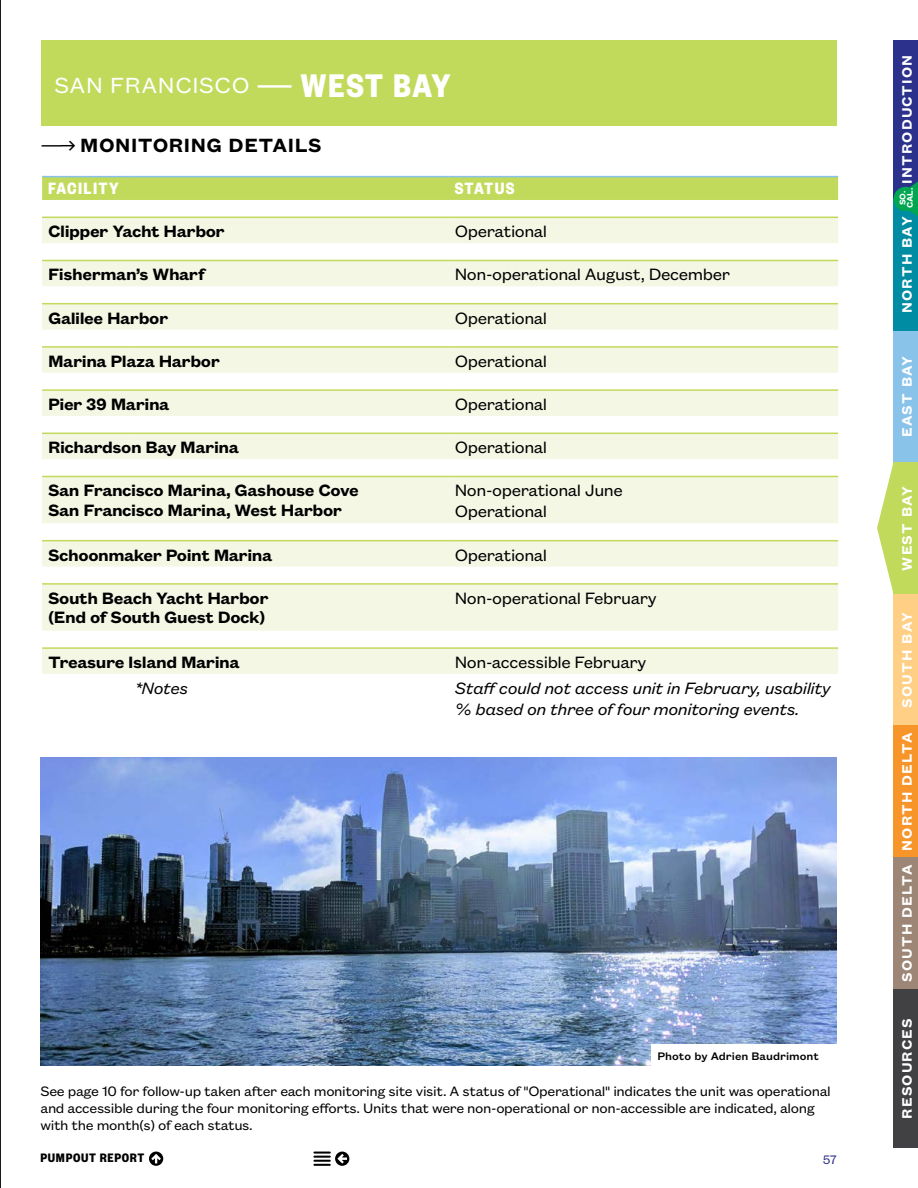
<style>
.page{position:relative;width:918px;height:1188px;background:#fff}
.page>*{position:absolute;margin:0;border:0;box-sizing:border-box;transform-origin:0 0}
.t1{font:24px "Founders Grotesk Text";letter-spacing:.025em;color:#fff}
.t2{font:600 21px "Founders Grotesk Text";letter-spacing:.025em;color:#000}
.t3{font:600 18px/19.5px "Founders Grotesk Text";letter-spacing:-.025em;color:#000}
.t4{font:18px/21px "Founders Grotesk Text";letter-spacing:-.025em;color:#000}
.t5{font:italic 18px/21px "Founders Grotesk Text";letter-spacing:-.025em;color:#000}
.t6{font:700 18px "Founders Grotesk Cond";letter-spacing:.075em;color:#fff}
.t7{font:15px/17.2px "Founders Grotesk Text";letter-spacing:-.025em;color:#000}
.t8{font:600 15px "Founders Grotesk Text";letter-spacing:.075em;color:#fff}
.t9{font:700 13.5px "Founders Grotesk Cond";letter-spacing:.05em;color:#000}
.t10{font:13.5px "Founders Grotesk Text";color:#2c318c}
.t11{font:500 12px "Founders Grotesk Text";color:#000}
.t12{font:600 9px/7.5px "Founders Grotesk Text";color:#fff;text-align:center}
.s1{font-family:"Fedra Serif A Std";font-size:36px}
.s2{font-family:"Founders Grotesk Cond";font-weight:700;font-size:36px}
.s3{font-family:"Fedra Serif A Std";font-weight:400}
</style>
<div class="page">
<div style="left:894px;top:40px;width:24px;height:159px;background:#2c318c"></div>
<div style="left:894px;top:330px;width:24px;height:132px;background:#8ac3ea"></div>
<div style="left:894px;top:199px;width:24px;height:131px;background:#008ca3"></div>
<div style="left:894px;top:462px;width:24px;height:132px;background:#c2da5b"></div>
<div style="left:894px;top:594px;width:24px;height:132px;background:#ffcf85"></div>
<div style="left:894px;top:726px;width:24px;height:132px;background:#f7942a"></div>
<div style="left:894px;top:858px;width:24px;height:131px;background:#9d8675"></div>
<svg style="left:313px;top:1152px;width:36px;height:14px"></svg>
<svg style="left:894px;top:181px;width:24px;height:36px"></svg>
<svg style="left:149px;top:1152px;width:14px;height:14px"></svg>
<div style="left:894px;top:989px;width:24px;height:159px;background:#414042"></div>
<div style="left:42px;top:177px;width:796px;height:23px;background:#c2da5b"></div>
<svg style="left:42px;top:218px;width:796px;height:456px;fill:#f3f7e4"></svg>
<hr style="left:42px;top:217px;width:87px;height:1px;background:#c2da5b">
<hr style="left:129px;top:217px;width:320px;height:1px;background:#c2da5b">
<hr style="left:449px;top:217px;width:389px;height:1px;background:#c2da5b">
<hr style="left:42px;top:346px;width:87px;height:2px;background:#c2da5b">
<hr style="left:129px;top:346px;width:320px;height:2px;background:#c2da5b">
<hr style="left:449px;top:346px;width:389px;height:2px;background:#c2da5b">
<hr style="left:42px;top:260px;width:87px;height:1px;background:#c2da5b">
<hr style="left:129px;top:260px;width:320px;height:1px;background:#c2da5b">
<hr style="left:449px;top:260px;width:389px;height:1px;background:#c2da5b">
<hr style="left:42px;top:303px;width:87px;height:1px;background:#c2da5b">
<hr style="left:129px;top:303px;width:320px;height:1px;background:#c2da5b">
<hr style="left:42px;top:389px;width:87px;height:2px;background:#c2da5b">
<hr style="left:129px;top:389px;width:320px;height:2px;background:#c2da5b">
<hr style="left:449px;top:303px;width:389px;height:1px;background:#c2da5b">
<hr style="left:449px;top:389px;width:389px;height:2px;background:#c2da5b">
<hr style="left:42px;top:433px;width:87px;height:1px;background:#c2da5b">
<hr style="left:129px;top:433px;width:320px;height:1px;background:#c2da5b">
<hr style="left:42px;top:476px;width:87px;height:1px;background:#c2da5b">
<hr style="left:129px;top:476px;width:320px;height:1px;background:#c2da5b">
<hr style="left:449px;top:433px;width:389px;height:1px;background:#c2da5b">
<hr style="left:449px;top:476px;width:389px;height:1px;background:#c2da5b">
<hr style="left:42px;top:540px;width:87px;height:1px;background:#c2da5b">
<hr style="left:129px;top:540px;width:320px;height:1px;background:#c2da5b">
<hr style="left:42px;top:583px;width:87px;height:2px;background:#c2da5b">
<hr style="left:129px;top:583px;width:320px;height:2px;background:#c2da5b">
<hr style="left:449px;top:540px;width:389px;height:1px;background:#c2da5b">
<hr style="left:449px;top:583px;width:389px;height:2px;background:#c2da5b">
<hr style="left:42px;top:647px;width:87px;height:2px;background:#c2da5b">
<hr style="left:129px;top:647px;width:320px;height:2px;background:#c2da5b">
<hr style="left:449px;top:647px;width:389px;height:2px;background:#c2da5b">
<hr style="left:42px;top:176px;width:87px;height:1px;background:#8ac3ea">
<hr style="left:129px;top:176px;width:320px;height:1px;background:#8ac3ea">
<hr style="left:449px;top:176px;width:389px;height:1px;background:#8ac3ea">
<div style="left:41px;top:40px;width:796px;height:86px;background:#c2da5b"></div>
<svg style="left:877px;top:462px;width:17px;height:132px"></svg>
<img style="left:41px;top:758px;width:796px;height:307px">
<div style="left:651px;top:1044px;width:188px;height:24px;background:#fff"></div>
<hr style="left:0;top:0;width:1px;height:1188px;background:#000">
<h1 class="t1" style="left:55px;top:69px;width:398px">SAN FRANCISCO <span class="s1">—</span> <span class="s2">WEST BAY</span></h1>
<h2 class="t2" style="left:41px;top:131px;width:282px"><span class="s3">—→</span> MONITORING DETAILS</h2>
<p class="t6" style="left:48px;top:177px;width:72px">FACILITY</p>
<p class="t6" style="left:455px;top:177px;width:61px">STATUS</p>
<p class="t3" style="left:48px;top:220px;width:178px">Clipper Yacht Harbor</p>
<p class="t4" style="left:455px;top:220px;width:94px">Operational</p>
<p class="t3" style="left:48px;top:264px;width:159px">Fisherman’s Wharf</p>
<p class="t4" style="left:455px;top:263px;width:277px">Non-operational August, December</p>
<p class="t3" style="left:48px;top:307px;width:122px">Galilee Harbor</p>
<p class="t4" style="left:455px;top:306px;width:94px">Operational</p>
<p class="t3" style="left:48px;top:350px;width:173px">Marina Plaza Harbor</p>
<p class="t4" style="left:455px;top:349px;width:94px">Operational</p>
<p class="t3" style="left:48px;top:393px;width:123px">Pier 39 Marina</p>
<p class="t4" style="left:455px;top:392px;width:94px">Operational</p>
<p class="t3" style="left:48px;top:436px;width:192px">Richardson Bay Marina</p>
<p class="t4" style="left:455px;top:436px;width:94px">Operational</p>
<p class="t3" style="left:48px;top:480px;width:312px">San Francisco Marina, Gashouse Cove<br>San Francisco Marina, West Harbor</p>
<p class="t4" style="left:455px;top:479px;width:170px">Non-operational June<br>Operational</p>
<p class="t3" style="left:48px;top:544px;width:226px">Schoonmaker Point Marina</p>
<p class="t4" style="left:455px;top:543px;width:94px">Operational</p>
<p class="t3" style="left:48px;top:587px;width:222px">South Beach Yacht Harbor (End of South Guest Dock)</p>
<p class="t4" style="left:455px;top:586px;width:204px">Non-operational February</p>
<p class="t3" style="left:48px;top:651px;width:193px">Treasure Island Marina</p>
<p class="t4" style="left:455px;top:650px;width:193px">Non-accessible February</p>
<p class="t5" style="left:135px;top:676px;width:55px">*Notes</p>
<p class="t5" style="left:455px;top:676px;width:377px">Staff could not access unit in February, usability % based on three of four monitoring events.</p>
<p class="t11" style="left:657px;top:1048px;width:163px">Photo by Adrien Baudrimont</p>
<p class="t7" style="left:40px;top:1081px;width:792px">See page 10 for follow-up taken after each monitoring site visit. A status of "Operational" indicates the unit was operational and accessible during the four monitoring efforts. Units that were non-operational or non-accessible are indicated, along with the month(s) of each status.</p>
<p class="t9" style="left:40px;top:1149px;width:105px">PUMPOUT REPORT</p>
<p class="t10" style="left:823px;top:1150px;width:16px">57</p>
<p class="t8" style="left:897px;top:184px;width:130px;rotate:-90deg">INTRODUCTION</p>
<p class="t12" style="left:898px;top:208px;width:22px;rotate:-90deg">SO.<br>CAL.</p>
<p class="t8" style="left:897px;top:313px;width:98px;rotate:-90deg">NORTH BAY</p>
<p class="t8" style="left:897px;top:437px;width:83px;rotate:-90deg">EAST BAY</p>
<p class="t8" style="left:897px;top:571px;width:86px;rotate:-90deg">WEST BAY</p>
<p class="t8" style="left:897px;top:708px;width:98px;rotate:-90deg">SOUTH BAY</p>
<p class="t8" style="left:897px;top:851px;width:120px;rotate:-90deg">NORTH DELTA</p>
<p class="t8" style="left:897px;top:982px;width:119px;rotate:-90deg">SOUTH DELTA</p>
<p class="t8" style="left:897px;top:1119px;width:102px;rotate:-90deg">RESOURCES</p>
</div>
